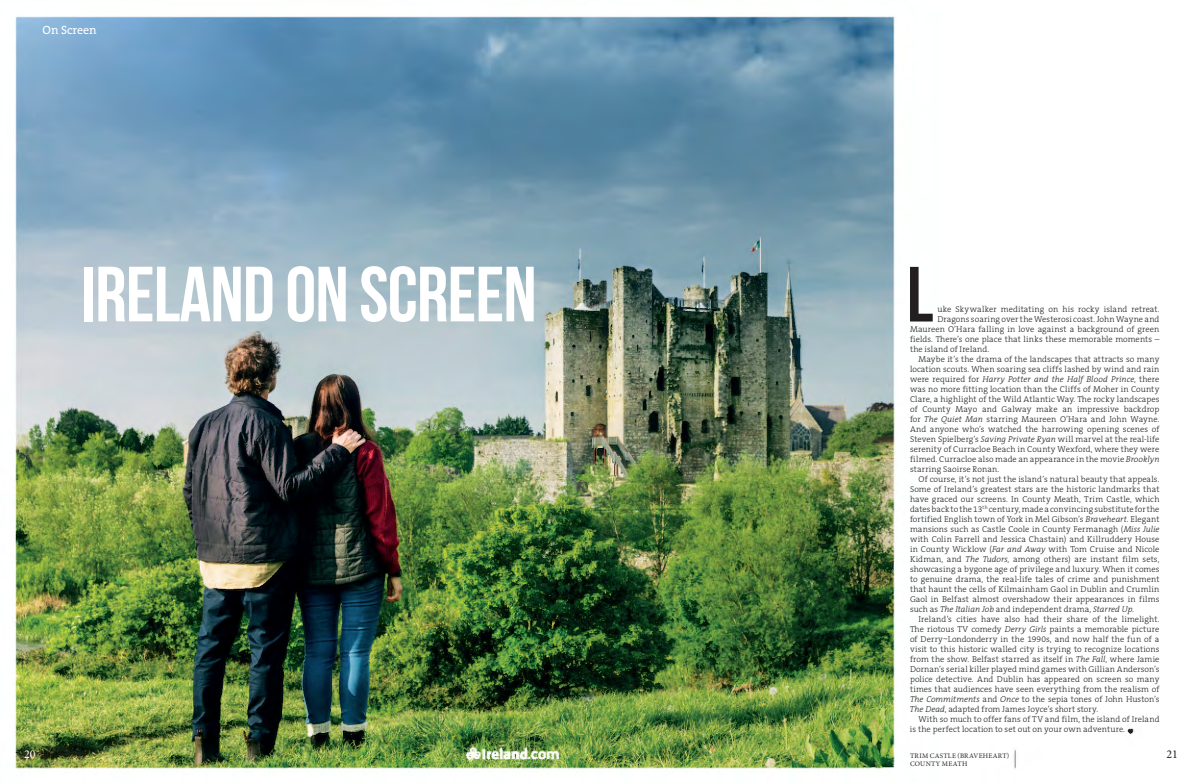
<style>
.page{position:relative;width:1202px;height:783px;background:#fff}
.page>*{position:absolute;margin:0;border:0;box-sizing:border-box;transform-origin:0 0}
.t1{font:700 78px "Bebas Neue";letter-spacing:-.01em;color:#fff}
.t2{font:700 78px "Bebas Neue";color:#231f20}
.t3{font:12px "The Serif B5 Plain";letter-spacing:-.005em;color:#fff}
.t4{font:12px "Minion Pro";color:#fff}
.t5{font:12px "Minion Pro";color:#231f20}
.t6{font:300 8.5px "The Serif B3";letter-spacing:.01em;color:#231f20}
.t7{font:italic 300 8.5px "The Serif B3";color:#231f20}
.t8{font:7px/8px "Minion Pro";letter-spacing:.04em;color:#231f20}
.s1{font-style:normal}
.s2{font-style:italic}
</style>
<div class="page">
<img style="left:15px;top:16px;width:1119px;height:754px">
<h2 class="t3" style="left:43px;top:24px;width:56px">On Screen</h2>
<h1 class="t1" style="left:81px;top:251px;width:457px">IRELAND ON SCREEN</h1>
<h1 class="t2" style="left:907px;top:252px;width:28px">L</h1>
<p class="t6" style="left:937px;top:304px;width:224px">uke Skywalker meditating on his rocky island retreat.</p>
<p class="t6" style="left:937px;top:314px;width:224px">Dragons soaring over the Westerosi coast. John Wayne and</p>
<p class="t6" style="left:910px;top:324px;width:251px">Maureen O’Hara falling in love against a background of green</p>
<p class="t6" style="left:910px;top:334px;width:251px">fields. There’s one place that links these memorable moments –</p>
<p class="t6" style="left:910px;top:344px;width:81px">the island of Ireland.</p>
<p class="t6" style="left:918px;top:354px;width:242px">Maybe it’s the drama of the landscapes that attracts so many</p>
<p class="t6" style="left:910px;top:364px;width:251px">location scouts. When soaring sea cliffs lashed by wind and rain</p>
<p class="t7" style="left:910px;top:374px;width:251px"><span class="s1">were required for</span> Harry Potter and the Half Blood Prince<span class="s1">, there</span></p>
<p class="t6" style="left:910px;top:384px;width:251px">was no more fitting location than the Cliffs of Moher in County</p>
<p class="t6" style="left:910px;top:394px;width:251px">Clare, a highlight of the Wild Atlantic Way. The rocky landscapes</p>
<p class="t6" style="left:910px;top:404px;width:251px">of County Mayo and Galway make an impressive backdrop</p>
<p class="t6" style="left:910px;top:414px;width:251px">for <span class="s2">The Quiet Man</span> starring Maureen O’Hara and John Wayne.</p>
<p class="t6" style="left:910px;top:424px;width:251px">And anyone who’s watched the harrowing opening scenes of</p>
<p class="t6" style="left:910px;top:434px;width:251px">Steven Spielberg’s <span class="s2">Saving Private Ryan</span> will marvel at the real-life</p>
<p class="t6" style="left:910px;top:444px;width:251px">serenity of Curracloe Beach in County Wexford, where they were</p>
<p class="t6" style="left:910px;top:454px;width:251px">filmed. Curracloe also made an appearance in the movie <span class="s2">Brooklyn</span></p>
<p class="t6" style="left:910px;top:464px;width:91px">starring Saoirse Ronan.</p>
<p class="t6" style="left:918px;top:474px;width:242px">Of course, it’s not just the island’s natural beauty that appeals.</p>
<p class="t6" style="left:910px;top:484px;width:251px">Some of Ireland’s greatest stars are the historic landmarks that</p>
<p class="t6" style="left:910px;top:494px;width:251px">have graced our screens. In County Meath, Trim Castle, which</p>
<p class="t6" style="left:910px;top:504px;width:251px">dates back to the 13<sup>th</sup> century, made a convincing substitute for the</p>
<p class="t6" style="left:910px;top:514px;width:251px">fortified English town of York in Mel Gibson’s <span class="s2">Braveheart</span>. Elegant</p>
<p class="t6" style="left:910px;top:524px;width:251px">mansions such as Castle Coole in County Fermanagh (<span class="s2">Miss Julie</span></p>
<p class="t6" style="left:910px;top:534px;width:251px">with Colin Farrell and Jessica Chastain) and Killruddery House</p>
<p class="t6" style="left:910px;top:544px;width:251px">in County Wicklow (<span class="s2">Far and Away</span> with Tom Cruise and Nicole</p>
<p class="t6" style="left:910px;top:554px;width:251px">Kidman, and <span class="s2">The Tudors</span>, among others) are instant film sets,</p>
<p class="t6" style="left:910px;top:564px;width:251px">showcasing a bygone age of privilege and luxury. When it comes</p>
<p class="t6" style="left:910px;top:574px;width:251px">to genuine drama, the real-life tales of crime and punishment</p>
<p class="t6" style="left:910px;top:584px;width:251px">that haunt the cells of Kilmainham Gaol in Dublin and Crumlin</p>
<p class="t6" style="left:910px;top:594px;width:251px">Gaol in Belfast almost overshadow their appearances in films</p>
<p class="t6" style="left:910px;top:604px;width:226px">such as <span class="s2">The Italian Job</span> and independent drama, <span class="s2">Starred Up</span>.</p>
<p class="t6" style="left:918px;top:614px;width:242px">Ireland’s cities have also had their share of the limelight.</p>
<p class="t6" style="left:910px;top:624px;width:251px">The riotous TV comedy <span class="s2">Derry Girls</span> paints a memorable picture</p>
<p class="t6" style="left:910px;top:634px;width:251px">of Derry~Londonderry in the 1990s, and now half the fun of a</p>
<p class="t6" style="left:910px;top:644px;width:251px">visit to this historic walled city is trying to recognize locations</p>
<p class="t6" style="left:910px;top:654px;width:251px">from the show. Belfast starred as itself in <span class="s2">The Fall</span>, where Jamie</p>
<p class="t6" style="left:910px;top:664px;width:251px">Dornan’s serial killer played mind games with Gillian Anderson’s</p>
<p class="t6" style="left:910px;top:674px;width:251px">police detective. And Dublin has appeared on screen so many</p>
<p class="t6" style="left:910px;top:684px;width:251px">times that audiences have seen everything from the realism of</p>
<p class="t6" style="left:910px;top:694px;width:251px"><span class="s2">The Commitments</span> and <span class="s2">Once</span> to the sepia tones of John Huston’s</p>
<p class="t6" style="left:910px;top:704px;width:190px"><span class="s2">The Dead</span>, adapted from James Joyce’s short story.</p>
<p class="t6" style="left:918px;top:714px;width:242px">With so much to offer fans of TV and film, the island of Ireland</p>
<p class="t6" style="left:910px;top:724px;width:217px">is the perfect location to set out on your own adventure.</p>
<h2 class="t4" style="left:24px;top:745px;width:13px">20</h2>
<h2 class="t5" style="left:1166px;top:745px;width:13px">21</h2>
<p class="t8" style="left:910px;top:751px;width:101px">TRIM CASTLE (BRAVEHEART)<br>COUNTY MEATH</p>
</div>
